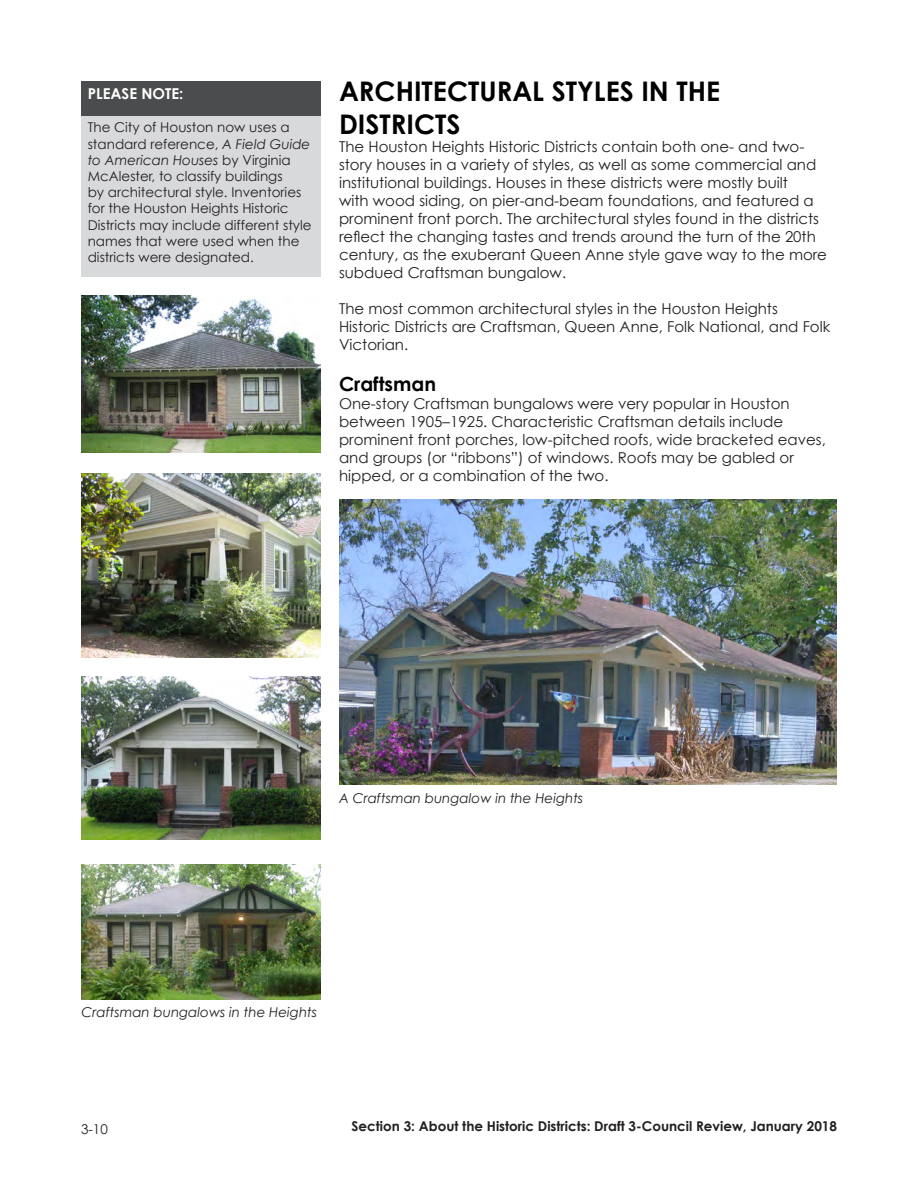
<style>
.page{position:relative;width:918px;height:1188px;background:#fff}
.page>*{position:absolute;margin:0;border:0;box-sizing:border-box;transform-origin:0 0}
.Header_2{font:700 27px/32.4px "Century Gothic";color:#000}
.Header_2-2{font:700 19.5px "Century Gothic";color:#000}
.t1{font:15px/18px "Century Gothic";color:#231f20}
.Sidebar_Title{font:700 15px "Century Gothic";color:#fff}
.Sidebar_Text{font:13.5px/16.2px "Century Gothic";color:#231f20}
.t2{font:700 13.5px "Century Gothic";color:#231f20}
.t3{font:italic 13.5px "Century Gothic";color:#231f20}
.s1{font-style:italic}
</style>
<div class="page">
<div style="left:81px;top:116px;width:240px;height:160px;background:#d8d9db"></div>
<div style="left:81px;top:81px;width:240px;height:34px;background:#4b4c4d"></div>
<img style="left:339px;top:500px;width:498px;height:285px">
<img style="left:81px;top:296px;width:240px;height:157px">
<img style="left:81px;top:473px;width:240px;height:185px">
<img style="left:81px;top:676px;width:240px;height:163px">
<img style="left:81px;top:864px;width:240px;height:135px">
<p class="Sidebar_Title" style="left:88px;top:84px;width:97px">PLEASE NOTE:</p>
<p class="Sidebar_Text" style="left:88px;top:119px;width:225px">The City of Houston now uses a standard reference, <span class="s1">A Field Guide to American Houses</span> by Virginia<br>McAlester, to classify buildings<br>by architectural style. Inventories for the Houston Heights Historic<br>Districts may include different style names that were used when the districts were designated.</p>
<p class="Header_2" style="left:339px;top:75px;width:383px">ARCHITECTURAL STYLES IN THE<br>DISTRICTS</p>
<p class="t1" style="left:339px;top:137px;width:490px">The Houston Heights Historic Districts contain both one- and two&shy;story houses in a variety of styles, as well as some commercial and institutional buildings. Houses in these districts were mostly built<br>with wood siding, on pier-and-beam foundations, and featured a prominent front porch. The architectural styles found in the districts reflect the changing tastes and trends around the turn of the 20th century, as the exuberant Queen Anne style gave way to the more subdued Craftsman bungalow.</p>
<p class="t1" style="left:339px;top:299px;width:493px">The most common architectural styles in the Houston Heights<br>Historic Districts are Craftsman, Queen Anne, Folk National, and Folk<br>Victorian.</p>
<p class="Header_2-2" style="left:339px;top:372px;width:99px">Craftsman</p>
<p class="t1" style="left:339px;top:394px;width:488px">One-story Craftsman bungalows were very popular in Houston between 1905–1925. Characteristic Craftsman details include prominent front porches, low-pitched roofs, wide bracketed eaves, and groups (or “ribbons”) of windows. Roofs may be gabled or hipped, or a combination of the two.</p>
<p class="t3" style="left:339px;top:790px;width:246px">A Craftsman bungalow in the Heights</p>
<p class="t3" style="left:81px;top:1004px;width:237px">Craftsman bungalows in the Heights</p>
<p class="Sidebar_Text" style="left:81px;top:1121px;width:28px">3-10</p>
<p class="t2" style="left:352px;top:1117px;width:487px">Section 3: About the Historic Districts: Draft 3-Council Review, January 2018</p>
</div>
